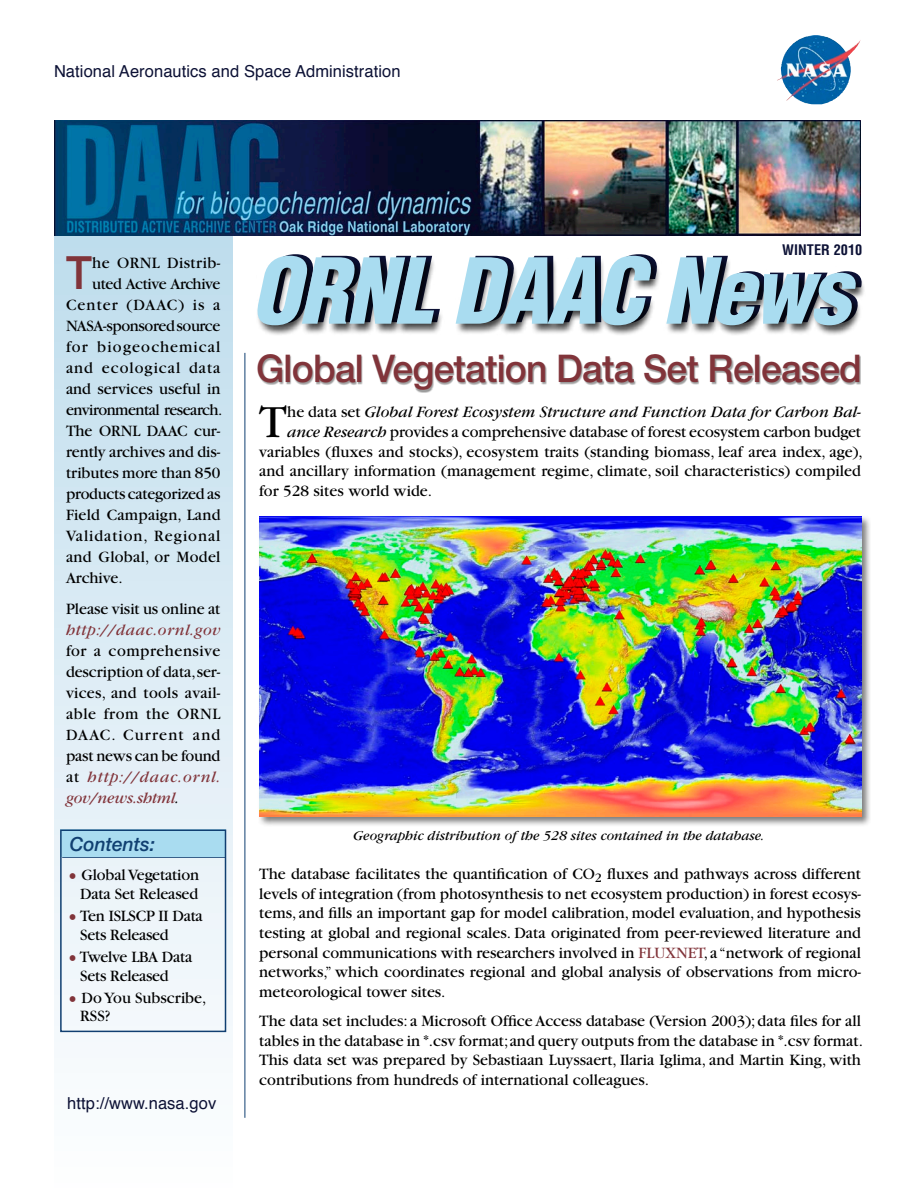
<style>
.page{position:relative;width:918px;height:1188px;background:#fff}
.page>*{position:absolute;margin:0;border:0;box-sizing:border-box;transform-origin:0 0}
.t1{font:italic 900 condensed 88.5px "Helvetica";letter-spacing:-.02em;color:#0c1135}
.Body_text{font:48px "Garamond";color:#000}
.Body_text-2{font:500 45.9px "Helvetica Neue";color:#81343a;scale:.95 1}
.Main_Title1-bold{font:500 38.25px "Helvetica Neue";letter-spacing:-.02em;color:#81343a}
.Smaller_Title{font:italic 500 19.5px "Helvetica Neue";color:#103f71}
.Body_text-3{font:16.5px/21px "Garamond";color:#000;text-align:justify}
.Bullet_list{font:16.5px/18.8px "Garamond";letter-spacing:-.015em;color:#000}
.Body_text-4{font:italic 16.5px "Garamond";letter-spacing:.005em;color:#000}
.t2{font:16.5px "Helvetica";letter-spacing:.005em;color:#0c1135}
.Body_text-5{font:16.5px "Garamond";letter-spacing:.06em;color:#000}
.Body_text-6{font:16.5px "Garamond";letter-spacing:.065em;color:#000}
.Body_text-7{font:16.5px "Garamond";letter-spacing:-.03em;color:#000}
.Body_text-8{font:16.5px "Garamond";letter-spacing:-.02em;color:#000}
.Body_text-9{font:16.5px "Garamond";letter-spacing:-.025em;color:#000}
.Body_text-10{font:16.5px "Garamond";letter-spacing:.025em;color:#000}
.Caption_Sm{font:italic 14.25px "Garamond";color:#000}
.t3{font:700 condensed 14.25px "Helvetica";letter-spacing:.005em;color:#0c1135}
.s1{font-style:italic;color:#81343a}
.s2{font-style:italic}
.s3{font-size:22.5px;color:#81343a}
.s4{font-style:normal}
.s5{color:#81343a}
</style>
<div class="page">
<div style="left:54px;top:220px;width:178px;height:968px;background:linear-gradient(to bottom,#bedded,#fefdfe)"></div>
<img style="left:54px;top:120px;width:807px;height:115px">
<img style="left:777px;top:35px;width:84px;height:69px">
<hr style="left:245px;top:353px;width:1px;height:765px;background:#103f71">
<div style="left:255px;top:254px;width:610px;height:82px;background:#000;opacity:.75"></div>
<hr style="left:62px;top:857px;width:164px;height:1px;background:#103f71">
<div style="left:61px;top:830px;width:165px;height:27px;background:#a9dcf0"></div>
<div style="left:60px;top:830px;width:166px;height:202px;border:2px solid #103f71"></div>
<div style="left:259px;top:355px;width:602px;height:37px;background:#000;opacity:.4"></div>
<div style="left:257px;top:515px;width:614px;height:311px;background:#000;opacity:.51"></div>
<img style="left:259px;top:517px;width:602px;height:299px">
<p class="t2" style="left:54px;top:58px;width:348px">National Aeronautics and Space Administration</p>
<p class="Body_text-2" style="left:66px;top:246px;width:29px">T</p>
<p class="Body_text-10" style="left:92px;top:254px;width:130px">he ORNL Distrib-</p>
<p class="Body_text-9" style="left:92px;top:275px;width:130px">uted Active Archive</p>
<p class="Body_text-6" style="left:66px;top:296px;width:156px">Center (DAAC) is a</p>
<p class="Body_text-8" style="left:66px;top:317px;width:156px">NASA-sponsored source</p>
<p class="Body_text-6" style="left:66px;top:338px;width:156px">for biogeochemical</p>
<p class="Body_text-5" style="left:66px;top:359px;width:156px">and ecological data</p>
<p class="Body_text-3" style="left:66px;top:379px;width:156px">and services useful in</p>
<p class="Body_text-7" style="left:66px;top:401px;width:158px">environmental research.</p>
<p class="Body_text-3" style="left:66px;top:421px;width:156px">The ORNL DAAC cur-</p>
<p class="Body_text-3" style="left:66px;top:442px;width:156px">rently archives and dis-</p>
<p class="Body_text-3" style="left:66px;top:463px;width:156px">tributes more than 850</p>
<p class="Body_text-3" style="left:66px;top:484px;width:156px">products categorized as</p>
<p class="Body_text-3" style="left:66px;top:505px;width:156px">Field Campaign, Land</p>
<p class="Body_text-5" style="left:66px;top:527px;width:156px">Validation, Regional</p>
<p class="Body_text-3" style="left:66px;top:547px;width:156px">and Global, or Model</p>
<p class="Body_text-3" style="left:66px;top:568px;width:58px">Archive.</p>
<p class="Body_text-3" style="left:66px;top:599px;width:156px">Please visit us online at <span class="s1">http://daac.ornl.gov </span>for a comprehensive description of data, ser&shy;vices, and tools avail&shy;able from the ORNL DAAC. Current and past news can be found at <span class="s1">http://daac.ornl. gov/news.shtml</span><span class="s2">.</span></p>
<p class="Smaller_Title" style="left:70px;top:833px;width:87px">Contents:</p>
<p class="Bullet_list" style="left:67px;top:866px;width:133px;text-align:right"><span class="s3">•</span> Global Vegetation<br>Data Set Released</p>
<p class="Bullet_list" style="left:80px;top:907px;width:124px;text-indent:-13px"><span class="s3">•</span>Ten ISLSCP II Data<br>Sets Released</p>
<p class="Bullet_list" style="left:80px;top:948px;width:114px;text-indent:-13px"><span class="s3">•</span> Twelve LBA Data<br>Sets Released</p>
<p class="Bullet_list" style="left:80px;top:988px;width:128px;text-indent:-13px"><span class="s3">•</span> Do You Subscribe,<br>RSS?</p>
<p class="t2" style="left:67px;top:1090px;width:151px">http://www.nasa.gov</p>
<p class="t3" style="left:782px;top:241px;width:82px">WINTER 2010</p>
<p class="t1" style="left:256px;top:235px;width:601px">ORNL DAAC News</p>
<p class="Main_Title1-bold" style="left:256px;top:346px;width:607px">Global Vegetation Data Set Released</p>
<p class="Body_text" style="left:259px;top:397px;width:29px">T</p>
<p class="Body_text-4" style="left:287px;top:404px;width:576px"><span class="s4">he data set</span> Global Forest Ecosystem Structure and Function Data for Carbon Bal-</p>
<p class="Body_text-3" style="left:287px;top:421px;width:576px"><span class="s2">ance Research</span> provides a comprehensive database of forest ecosystem carbon budget</p>
<p class="Body_text-3" style="left:259px;top:441px;width:605px">variables (fluxes and stocks), ecosystem traits (standing biomass, leaf area index, age),</p>
<p class="Body_text-3" style="left:259px;top:461px;width:603px">and ancillary information (management regime, climate, soil characteristics) compiled</p>
<p class="Body_text-3" style="left:259px;top:480px;width:175px">for 528 sites world wide.</p>
<p class="Caption_Sm" style="left:353px;top:828px;width:413px">Geographic distribution of the 528 sites contained in the database.</p>
<p class="Body_text-3" style="left:259px;top:864px;width:603px;line-height:19.6px">The database facilitates the quantification of CO<sub>2</sub> fluxes and pathways across different levels of integration (from photosynthesis to net ecosystem production) in forest ecosys&shy;tems, and fills an important gap for model calibration, model evaluation, and hypothesis testing at global and regional scales. Data originated from peer-reviewed literature and personal communications with researchers involved in <span class="s5">FLUXNET</span>, a “network of regional networks,” which coordinates regional and global analysis of observations from micro&shy;meteorological tower sites.</p>
<p class="Body_text-3" style="left:259px;top:1011px;width:605px;line-height:19.6px;text-align:left">The data set includes: a Microsoft Office Access database (Version 2003); data files for all tables in the database in *.csv format; and query outputs from the database in *.csv format.<br>This data set was prepared by Sebastiaan Luyssaert, Ilaria Iglima, and Martin King, with contributions from hundreds of international colleagues.</p>
</div>
